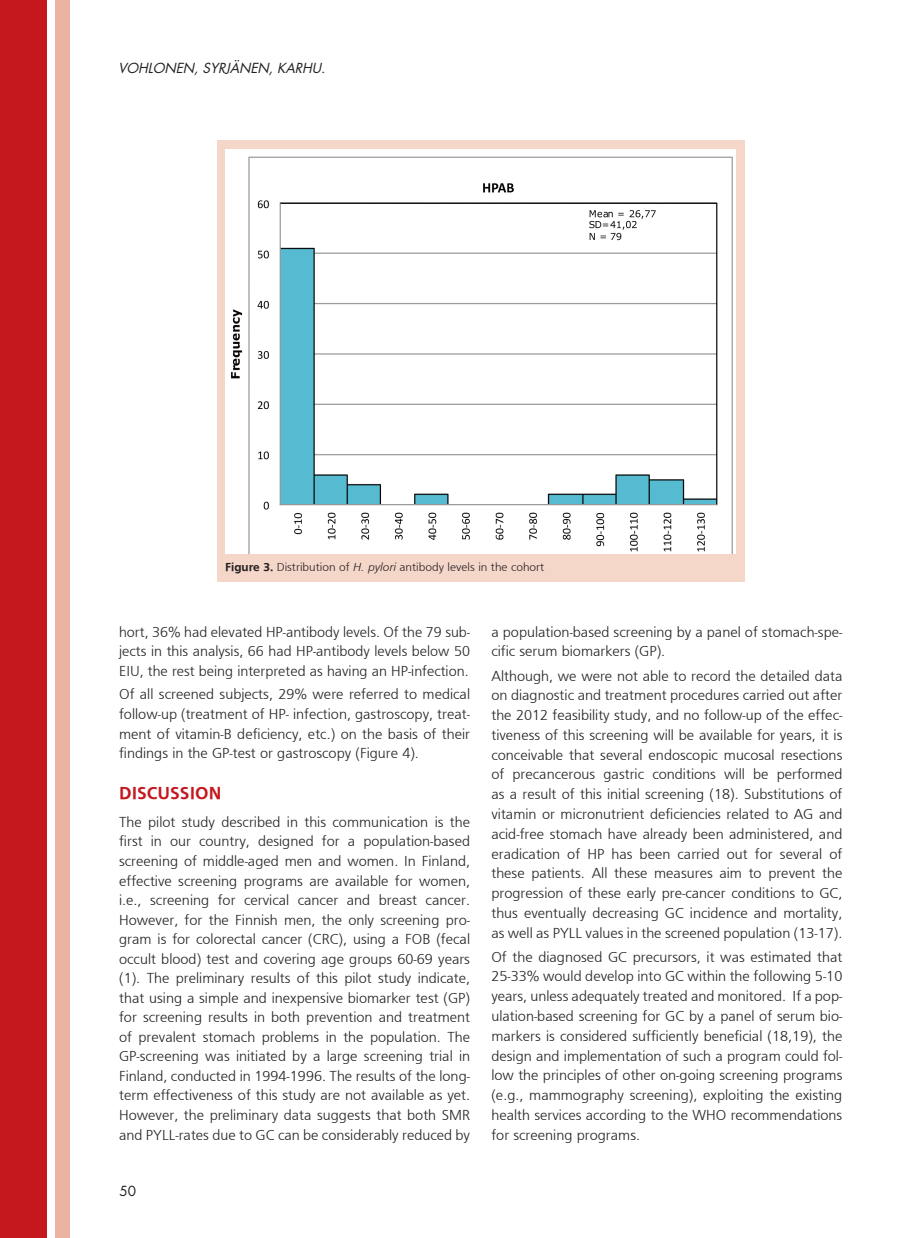
<style>
.page{position:relative;width:919px;height:1238px;background:#fff}
.page>*{position:absolute;margin:0;border:0;box-sizing:border-box;transform-origin:0 0}
.t1{font:700 18px "Fruga Sans";color:#c5171e}
.t2{font:300 15px/19.8px "Fruga Sans";color:#231f20;text-align:justify}
.t3{font:italic 13.5px "Futura OTF";color:#231f20}
.t4{font:13.5px "Futura OTF";color:#231f20}
.t5{font:300 12px "Fruga Sans";color:#231f20}
.s1{font-weight:700}
.s2{font-style:italic}
</style>
<div class="page">
<div style="left:0;top:0;width:47px;height:1237px;background:#c5171e"></div>
<div style="left:55px;top:0;width:15px;height:1237px;background:#ecb4a0"></div>
<div style="left:217px;top:140px;width:527px;height:441px;background:#f5d7ca"></div>
<img style="left:226px;top:149px;width:509px;height:404px">
<p class="t3" style="left:118px;top:59px;width:209px">VOHLONEN, SYRJÄNEN, KARHU.</p>
<p class="t5" style="left:225px;top:560px;width:321px"><span class="s1">Figure 3.</span> Distribution of <span class="s2">H. pylori</span> antibody levels in the cohort</p>
<p class="t2" style="left:119px;top:621px;width:352px">hort, 36% had elevated HP-antibody levels. Of the 79 sub&shy;jects in this analysis, 66 had HP-antibody levels below 50<br>EIU, the rest being interpreted as having an HP-infection.</p>
<p class="t2" style="left:119px;top:684px;width:352px">Of all screened subjects, 29% were referred to medical follow-up (treatment of HP- infection, gastroscopy, treat&shy;ment of vitamin-B deficiency, etc.) on the basis of their findings in the GP-test or gastroscopy (Figure 4).</p>
<p class="t1" style="left:119px;top:782px;width:104px">DISCUSSION</p>
<p class="t2" style="left:119px;top:811px;width:352px">The pilot study described in this communication is the first in our country, designed for a population-based screening of middle-aged men and women. In Finland, effective screening programs are available for women, i.e., screening for cervical cancer and breast cancer.<br>However, for the Finnish men, the only screening pro&shy;gram is for colorectal cancer (CRC), using a FOB (fecal occult blood) test and covering age groups 60-69 years (1). The preliminary results of this pilot study indicate, that using a simple and inexpensive biomarker test (GP) for screening results in both prevention and treatment of prevalent stomach problems in the population. The GP-screening was initiated by a large screening trial in Finland, conducted in 1994-1996. The results of the long&shy;term effectiveness of this study are not available as yet.<br>However, the preliminary data suggests that both SMR and PYLL-rates due to GC can be considerably reduced by</p>
<p class="t4" style="left:119px;top:1181px;width:18px">50</p>
<p class="t2" style="left:491px;top:621px;width:352px">a population-based screening by a panel of stomach-spe&shy;cific serum biomarkers (GP).</p>
<p class="t2" style="left:491px;top:665px;width:352px">Although, we were not able to record the detailed data on diagnostic and treatment procedures carried out after the 2012 feasibility study, and no follow-up of the effec&shy;tiveness of this screening will be available for years, it is conceivable that several endoscopic mucosal resections of precancerous gastric conditions will be performed as a result of this initial screening (18). Substitutions of vitamin or micronutrient deficiencies related to AG and acid-free stomach have already been administered, and eradication of HP has been carried out for several of these patients. All these measures aim to prevent the progression of these early pre-cancer conditions to GC, thus eventually decreasing GC incidence and mortality, as well as PYLL values in the screened population (13-17).</p>
<p class="t2" style="left:491px;top:946px;width:352px">Of the diagnosed GC precursors, it was estimated that 25-33% would develop into GC within the following 5-10 years, unless adequately treated and monitored. If a pop&shy;ulation-based screening for GC by a panel of serum bio&shy;markers is considered sufficiently beneficial (18,19), the design and implementation of such a program could fol&shy;low the principles of other on-going screening programs (e.g., mammography screening), exploiting the existing health services according to the WHO recommendations for screening programs.</p>
</div>
